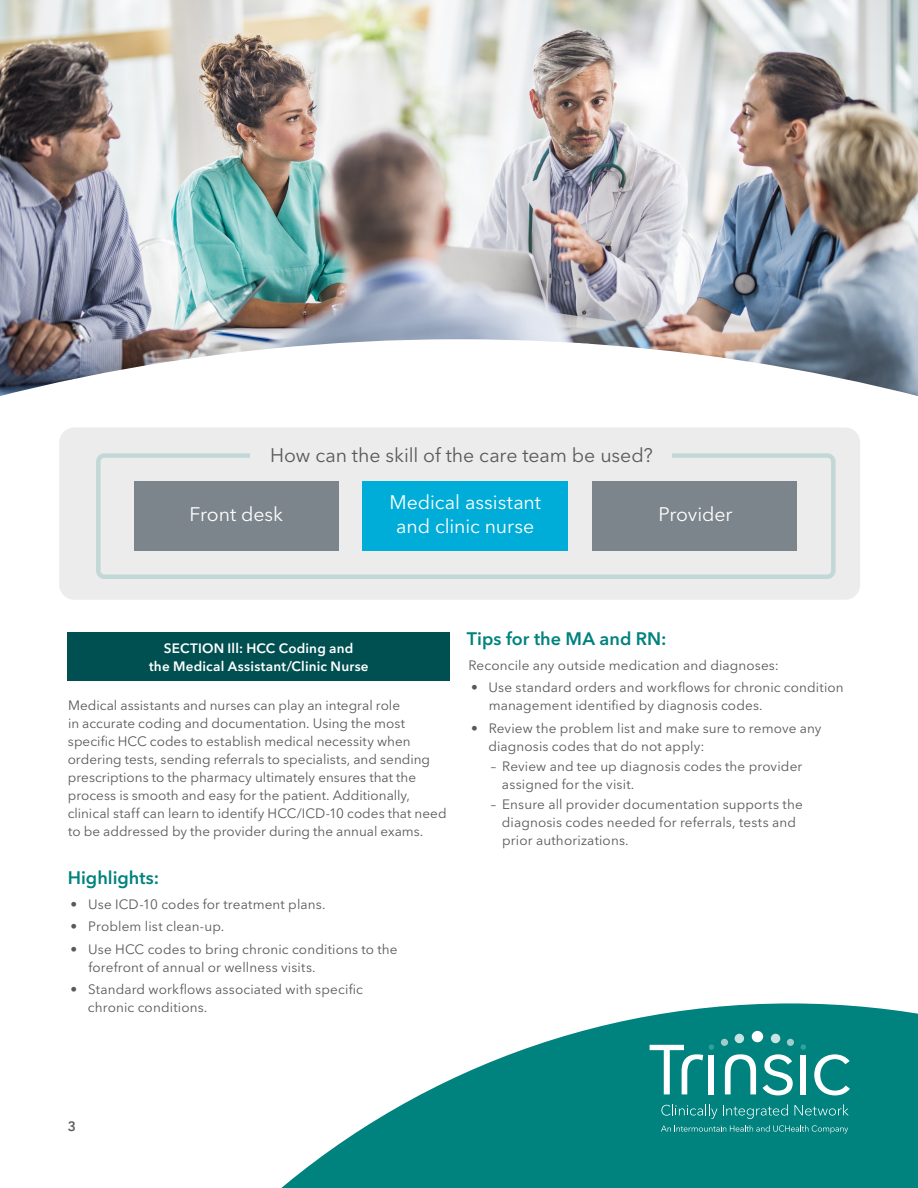
<style>
.page{position:relative;width:918px;height:1188px;background:#fff}
.page>*{position:absolute;margin:0;border:0;box-sizing:border-box;transform-origin:0 0}
.t1{font:19.5px "Avenir Next LT Pro";letter-spacing:-.005em;color:#fff}
.t2{font:19.5px "Avenir Next LT Pro";letter-spacing:-.005em;color:#58595b}
.subhead{font:600 18px "Avenir Next LT Pro";color:#00827e}
.t3{font:13.5px/18px "Avenir Next LT Pro";letter-spacing:.01em;color:#58595b}
.section_header{font:600 13.5px/18px "Avenir Next LT Pro";letter-spacing:.015em;color:#fff;text-align:center}
.t4{font:600 13.5px "Avenir Next LT Pro";color:#58595b}
</style>
<div class="page">
<img style="left:0;top:0;width:918px;height:339px">
<svg style="left:0;top:339px;width:918px;height:342px"></svg>
<div style="left:68px;top:633px;width:382px;height:48px;background:#004f51"></div>
<div style="left:59px;top:427px;width:801px;height:173px;background:#edeced;border-radius:15px"></div>
<div style="left:134px;top:482px;width:204px;height:69px;background:#7c858c"></div>
<div style="left:363px;top:482px;width:205px;height:69px;background:#00add8"></div>
<div style="left:592px;top:482px;width:205px;height:69px;background:#7c858c"></div>
<div style="left:96px;top:453px;width:740px;height:126px;border:4px solid #c2d8d7;border-radius:6px"></div>
<div style="left:250px;top:436px;width:421px;height:39px;background:#edeced"></div>
<svg style="left:281px;top:1003px;width:637px;height:185px;fill:#00827e"></svg>
<svg style="left:763px;top:1054px;width:30px;height:41px"></svg>
<div style="left:800px;top:1055px;width:6px;height:39px;background:#fff"></div>
<svg style="left:814px;top:1054px;width:36px;height:41px"></svg>
<svg style="left:725px;top:1054px;width:31px;height:40px"></svg>
<svg style="left:650px;top:1045px;width:53px;height:49px"></svg>
<div style="left:709px;top:1055px;width:5px;height:39px;background:#fff"></div>
<svg style="left:709px;top:1044px;width:5px;height:6px"></svg>
<div style="left:735px;top:1034px;width:9px;height:9px;background:#c8e3e1;border-radius:50%"></div>
<div style="left:771px;top:1034px;width:9px;height:9px;background:#c8e3e1;border-radius:50%"></div>
<div style="left:721px;top:1039px;width:7px;height:7px;background:#a2cccb;border-radius:50%"></div>
<div style="left:787px;top:1039px;width:7px;height:7px;background:#a2cccb;border-radius:50%"></div>
<div style="left:752px;top:1031px;width:11px;height:11px;background:#fff;border-radius:50%"></div>
<svg style="left:801px;top:1044px;width:5px;height:6px"></svg>
<svg style="left:661px;top:1104px;width:56px;height:15px"></svg>
<svg style="left:795px;top:1104px;width:54px;height:12px"></svg>
<svg style="left:723px;top:1104px;width:65px;height:15px"></svg>
<svg style="left:661px;top:1125px;width:187px;height:9px;background:#279591"></svg>
<p class="t2" style="left:270px;top:443px;width:384px">How can the skill of the care team be used?</p>
<p class="t1" style="left:190px;top:503px;width:95px">Front desk</p>
<p class="t1" style="left:389px;top:491px;width:153px">Medical assistant</p>
<p class="t1" style="left:396px;top:514px;width:140px">and clinic nurse</p>
<p class="t1" style="left:658px;top:503px;width:76px">Provider</p>
<p class="section_header" style="left:149px;top:640px;width:221px">SECTION Ill: HCC Coding and<br>the Medical Assistant/Clinic Nurse</p>
<p class="t3" style="left:68px;top:696px;width:380px">Medical assistants and nurses can play an integral role<br>in accurate coding and documentation. Using the most specific HCC codes to establish medical necessity when ordering tests, sending referrals to specialists, and sending prescriptions to the pharmacy ultimately ensures that the process is smooth and easy for the patient. Additionally, clinical staff can learn to identify HCC/ICD-10 codes that need to be addressed by the provider during the annual exams.</p>
<p class="subhead" style="left:68px;top:867px;width:93px">Highlights:</p>
<p class="t3" style="left:71px;top:895px;width:256px">• Use ICD-10 codes for treatment plans.</p>
<p class="t3" style="left:71px;top:918px;width:155px">• Problem list clean-up.</p>
<p class="t3" style="left:88px;top:940px;width:311px;text-indent:-18px">• Use HCC codes to bring chronic conditions to the forefront of annual or wellness visits.</p>
<p class="t3" style="left:88px;top:980px;width:276px;text-indent:-17px">• Standard workflows associated with specific chronic conditions.</p>
<p class="subhead" style="left:467px;top:628px;width:201px">Tips for the MA and RN:</p>
<p class="t3" style="left:469px;top:656px;width:312px">Reconcile any outside medication and diagnoses:</p>
<p class="t3" style="left:489px;top:678px;width:357px;text-indent:-18px">• Use standard orders and workflows for chronic condition management identified by diagnosis codes.</p>
<p class="t3" style="left:488px;top:719px;width:335px;text-indent:-17px">• Review the problem list and make sure to remove any diagnosis codes that do not apply:</p>
<p class="t3" style="left:502px;top:757px;width:302px;text-indent:-11px">– Review and tee up diagnosis codes the provider assigned for the visit.</p>
<p class="t3" style="left:502px;top:795px;width:302px;text-indent:-11px">– Ensure all provider documentation supports the diagnosis codes needed for referrals, tests and prior authorizations.</p>
<p class="t4" style="left:68px;top:1118px;width:10px">3</p>
</div>
